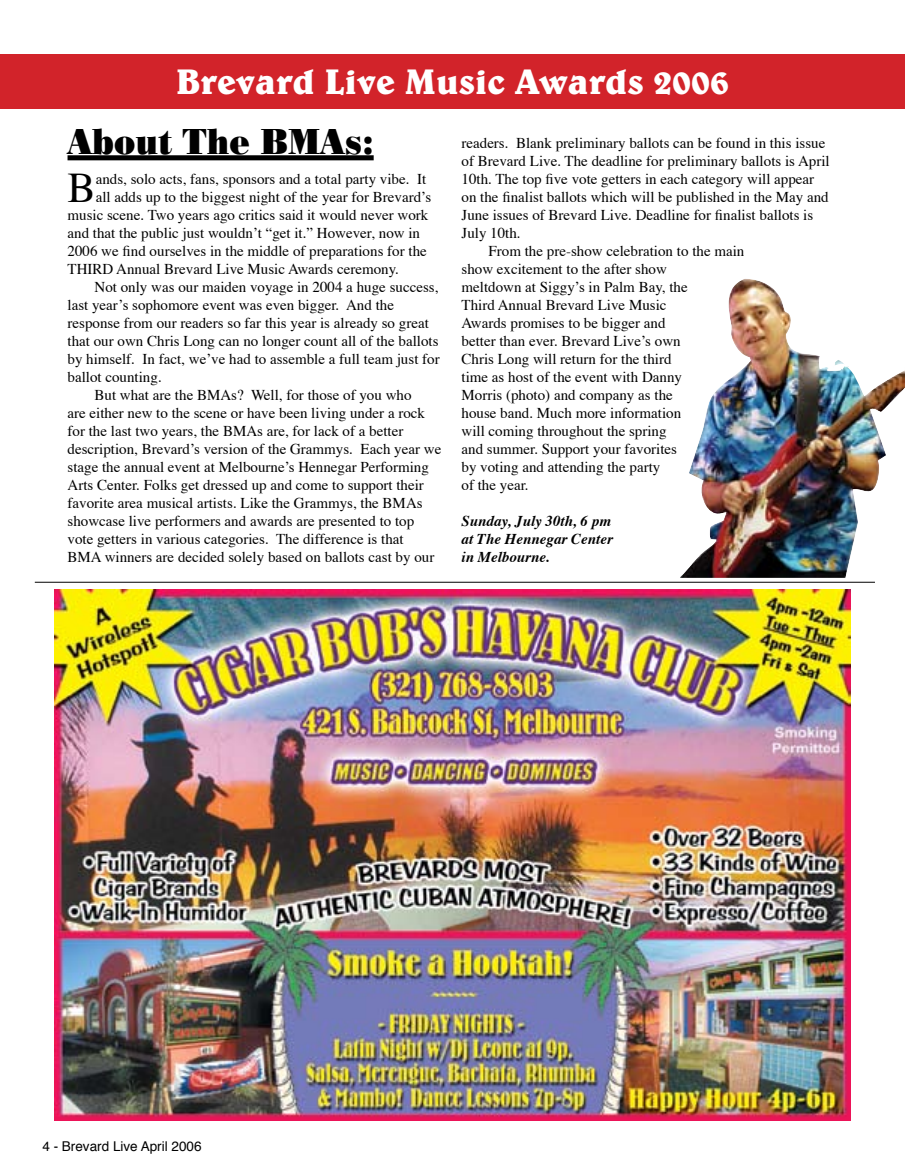
<style>
.page{position:relative;width:905px;height:1175px;background:#fff}
.page>*{position:absolute;margin:0;border:0;box-sizing:border-box;transform-origin:0 0}
.t1{font:42.15px "Times";color:#000}
.t2{font:700 36px "Belwe BT";color:#fff}
.t3{font:36px "Poster Bodoni BT";color:#000;scale:.9 1}
.t4{font:15px "Times";color:#000}
.t5{font:italic 700 15px/18px "Times";color:#000;text-align:justify}
.t6{font:13.5px "Helvetica";color:#000}
</style>
<div class="page">
<img style="left:55px;top:589px;width:795px;height:531px">
<img style="left:680px;top:279px;width:224px;height:299px">
<div style="left:68px;top:155px;width:305px;height:5px;background:#000"></div>
<div style="left:0;top:54px;width:904px;height:54px;background:#d2232a"></div>
<hr style="left:35px;top:582px;width:839px;height:1px;background:#000">
<h2 class="t2" style="left:176px;top:59px;width:554px">Brevard Live Music Awards 2006</h2>
<h2 class="t3" style="left:68px;top:119px;width:341px">About The BMAs:</h2>
<p class="t4" style="left:461px;top:133px;width:365px">readers. Blank preliminary ballots can be found in this issue</p>
<p class="t4" style="left:461px;top:151px;width:369px">of Brevard Live. The deadline for preliminary ballots is April</p>
<p class="t4" style="left:461px;top:169px;width:354px">10th. The top five vote getters in each category will appear</p>
<p class="t4" style="left:461px;top:187px;width:369px">on the finalist ballots which will be published in the May and</p>
<p class="t4" style="left:461px;top:205px;width:353px">June issues of Brevard Live. Deadline for finalist ballots is</p>
<p class="t4" style="left:461px;top:223px;width:61px">July 10th.</p>
<p class="t4" style="left:488px;top:241px;width:257px">From the pre-show celebration to the main</p>
<p class="t4" style="left:461px;top:259px;width:207px">show excitement to the after show</p>
<p class="t4" style="left:461px;top:277px;width:228px">meltdown at Siggy’s in Palm Bay, the</p>
<p class="t4" style="left:461px;top:295px;width:206px">Third Annual Brevard Live Music</p>
<p class="t4" style="left:461px;top:313px;width:205px">Awards promises to be bigger and</p>
<p class="t4" style="left:461px;top:331px;width:221px">better than ever. Brevard Live’s own</p>
<p class="t4" style="left:461px;top:349px;width:211px">Chris Long will return for the third</p>
<p class="t4" style="left:461px;top:367px;width:222px">time as host of the event with Danny</p>
<p class="t4" style="left:461px;top:385px;width:213px">Morris (photo) and company as the</p>
<p class="t4" style="left:461px;top:403px;width:221px">house band. Much more information</p>
<p class="t4" style="left:461px;top:421px;width:207px">will coming throughout the spring</p>
<p class="t4" style="left:461px;top:439px;width:217px">and summer. Support your favorites</p>
<p class="t4" style="left:461px;top:457px;width:200px">by voting and attending the party</p>
<p class="t4" style="left:461px;top:475px;width:69px">of the year.</p>
<p class="t5" style="left:461px;top:512px;width:153px">Sunday, July 30th, 6 pm at The Hennegar Center in Melbourne.</p>
<h1 class="t1" style="left:68px;top:161px;width:30px">B</h1>
<p class="t4" style="left:96px;top:169px;width:332px">ands, solo acts, fans, sponsors and a total party vibe. It</p>
<p class="t4" style="left:96px;top:187px;width:337px">all adds up to the biggest night of the year for Brevard’s</p>
<p class="t4" style="left:68px;top:205px;width:362px">music scene. Two years ago critics said it would never work</p>
<p class="t4" style="left:68px;top:223px;width:354px">and that the public just wouldn’t “get it.” However, now in</p>
<p class="t4" style="left:68px;top:241px;width:361px">2006 we find ourselves in the middle of preparations for the</p>
<p class="t4" style="left:68px;top:259px;width:333px">THIRD Annual Brevard Live Music Awards ceremony.</p>
<p class="t4" style="left:94px;top:277px;width:345px">Not only was our maiden voyage in 2004 a huge success,</p>
<p class="t4" style="left:68px;top:295px;width:328px">last year’s sophomore event was even bigger. And the</p>
<p class="t4" style="left:68px;top:313px;width:363px">response from our readers so far this year is already so great</p>
<p class="t4" style="left:68px;top:331px;width:372px">that our own Chris Long can no longer count all of the ballots</p>
<p class="t4" style="left:68px;top:349px;width:374px">by himself. In fact, we’ve had to assemble a full team just for</p>
<p class="t4" style="left:68px;top:367px;width:96px">ballot counting.</p>
<p class="t4" style="left:94px;top:385px;width:318px">But what are the BMAs? Well, for those of you who</p>
<p class="t4" style="left:68px;top:403px;width:359px">are either new to the scene or have been living under a rock</p>
<p class="t4" style="left:68px;top:421px;width:337px">for the last two years, the BMAs are, for lack of a better</p>
<p class="t4" style="left:68px;top:439px;width:375px">description, Brevard’s version of the Grammys. Each year we</p>
<p class="t4" style="left:68px;top:457px;width:363px">stage the annual event at Melbourne’s Hennegar Performing</p>
<p class="t4" style="left:68px;top:475px;width:358px">Arts Center. Folks get dressed up and come to support their</p>
<p class="t4" style="left:68px;top:493px;width:356px">favorite area musical artists. Like the Grammys, the BMAs</p>
<p class="t4" style="left:68px;top:511px;width:348px">showcase live performers and awards are presented to top</p>
<p class="t4" style="left:68px;top:529px;width:338px">vote getters in various categories. The difference is that</p>
<p class="t4" style="left:68px;top:547px;width:368px">BMA winners are decided solely based on ballots cast by our</p>
<p class="t6" style="left:54px;top:1136px;width:149px">- Brevard Live April 2006</p>
</div>
